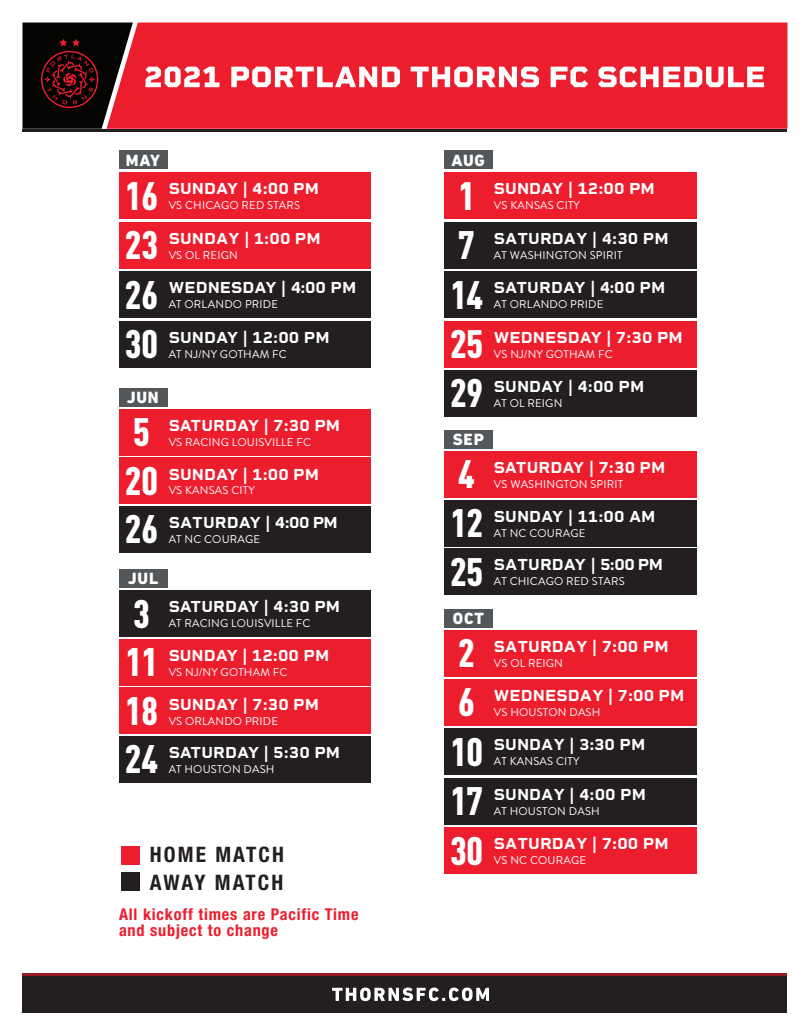
<style>
.page{position:relative;width:810px;height:1035px;background:#fff}
.page>*{position:absolute;margin:0;border:0;box-sizing:border-box;transform-origin:0 0}
.t1{font:900 condensed 39.25px "DINOT";color:#fff}
.t2{font:700 condensed 21.38px/27.5px "Helvetica Neue";letter-spacing:.1em;color:#231f20}
.t3{font:800 16.62px "DIN Next LT Pro";letter-spacing:.05em;color:#fff}
.t4{font:700 16.25px "Rigid Square";letter-spacing:.005em;color:#fff}
.t5{font:700 condensed 16.25px/16.2px "Helvetica Neue";letter-spacing:.05em;color:#ec1e2e}
.t6{font:11.25px "Brandon Grotesque";letter-spacing:.015em;color:#fff}
</style>
<div class="page">
<div style="left:133px;top:22px;width:655px;height:107px;background:#ec1e2e"></div>
<div style="left:22px;top:976px;width:766px;height:36px;background:#231f20"></div>
<svg style="left:332px;top:988px;width:157px;height:13px"></svg>
<hr style="left:22px;top:129px;width:766px;height:3px;background:#231f20">
<hr style="left:22px;top:973px;width:766px;height:3px;background:#971c1f">
<div style="left:119px;top:150px;width:48px;height:19px;background:#54575a"></div>
<div style="left:119px;top:172px;width:252px;height:47px;background:#ec1e2e"></div>
<div style="left:119px;top:409px;width:252px;height:47px;background:#ec1e2e"></div>
<div style="left:119px;top:590px;width:252px;height:47px;background:#231f20"></div>
<div style="left:119px;top:736px;width:252px;height:47px;background:#231f20"></div>
<div style="left:119px;top:458px;width:252px;height:46px;background:#ec1e2e"></div>
<div style="left:119px;top:639px;width:252px;height:47px;background:#ec1e2e"></div>
<div style="left:119px;top:688px;width:252px;height:46px;background:#ec1e2e"></div>
<div style="left:119px;top:569px;width:48px;height:19px;background:#54575a"></div>
<div style="left:444px;top:430px;width:48px;height:19px;background:#54575a"></div>
<div style="left:444px;top:609px;width:48px;height:19px;background:#54575a"></div>
<div style="left:444px;top:150px;width:48px;height:19px;background:#54575a"></div>
<div style="left:119px;top:388px;width:48px;height:19px;background:#54575a"></div>
<div style="left:122px;top:846px;width:18px;height:19px;background:#ec1e2e"></div>
<div style="left:122px;top:873px;width:18px;height:18px;background:#231f20"></div>
<div style="left:119px;top:222px;width:252px;height:47px;background:#ec1e2e"></div>
<div style="left:119px;top:271px;width:252px;height:47px;background:#231f20"></div>
<div style="left:119px;top:506px;width:252px;height:47px;background:#231f20"></div>
<div style="left:444px;top:451px;width:252px;height:47px;background:#ec1e2e"></div>
<div style="left:444px;top:500px;width:252px;height:47px;background:#231f20"></div>
<div style="left:444px;top:548px;width:252px;height:47px;background:#231f20"></div>
<div style="left:119px;top:321px;width:252px;height:47px;background:#231f20"></div>
<div style="left:444px;top:172px;width:252px;height:47px;background:#ec1e2e"></div>
<div style="left:444px;top:222px;width:252px;height:47px;background:#231f20"></div>
<div style="left:444px;top:271px;width:252px;height:47px;background:#231f20"></div>
<div style="left:444px;top:321px;width:252px;height:47px;background:#ec1e2e"></div>
<div style="left:444px;top:370px;width:252px;height:47px;background:#231f20"></div>
<div style="left:444px;top:630px;width:252px;height:46px;background:#ec1e2e"></div>
<div style="left:444px;top:679px;width:252px;height:47px;background:#ec1e2e"></div>
<div style="left:444px;top:728px;width:252px;height:47px;background:#231f20"></div>
<div style="left:444px;top:778px;width:252px;height:47px;background:#231f20"></div>
<div style="left:444px;top:827px;width:252px;height:47px;background:#ec1e2e"></div>
<svg style="left:146px;top:67px;width:73px;height:20px"></svg>
<svg style="left:231px;top:67px;width:169px;height:20px"></svg>
<svg style="left:411px;top:67px;width:128px;height:20px"></svg>
<svg style="left:551px;top:67px;width:37px;height:20px"></svg>
<svg style="left:598px;top:67px;width:166px;height:20px"></svg>
<svg style="left:23px;top:22px;width:110px;height:107px;background:#351315"></svg>
<p class="t3" style="left:126px;top:150px;width:36px">MAY</p>
<h1 class="t1" style="left:125px;top:171px;width:35px">16</h1>
<p class="t4" style="left:169px;top:179px;width:152px">SUNDAY | 4:00 PM</p>
<p class="t6" style="left:169px;top:198px;width:133px">VS CHICAGO RED STARS</p>
<h1 class="t1" style="left:125px;top:221px;width:35px">23</h1>
<p class="t4" style="left:169px;top:228px;width:154px">SUNDAY | 1:00 PM</p>
<p class="t6" style="left:169px;top:247px;width:71px">VS OL REIGN</p>
<h1 class="t1" style="left:125px;top:270px;width:35px">26</h1>
<p class="t4" style="left:169px;top:278px;width:189px">WEDNESDAY | 4:00 PM</p>
<p class="t6" style="left:169px;top:297px;width:111px">AT ORLANDO PRIDE</p>
<h1 class="t1" style="left:125px;top:320px;width:35px">30</h1>
<p class="t4" style="left:169px;top:327px;width:162px">SUNDAY | 12:00 PM</p>
<p class="t6" style="left:169px;top:346px;width:120px">AT NJ/NY GOTHAM FC</p>
<p class="t3" style="left:127px;top:388px;width:34px">JUN</p>
<h1 class="t1" style="left:133px;top:408px;width:18px">5</h1>
<p class="t4" style="left:169px;top:416px;width:173px">SATURDAY | 7:30 PM</p>
<p class="t6" style="left:169px;top:434px;width:144px">VS RACING LOUISVILLE FC</p>
<h1 class="t1" style="left:125px;top:456px;width:35px">20</h1>
<p class="t4" style="left:169px;top:464px;width:152px">SUNDAY | 1:00 PM</p>
<p class="t6" style="left:169px;top:483px;width:88px">VS KANSAS CITY</p>
<h1 class="t1" style="left:125px;top:505px;width:35px">26</h1>
<p class="t4" style="left:169px;top:513px;width:171px">SATURDAY | 4:00 PM</p>
<p class="t6" style="left:169px;top:531px;width:93px">AT NC COURAGE</p>
<p class="t3" style="left:128px;top:569px;width:32px">JUL</p>
<h1 class="t1" style="left:133px;top:589px;width:18px">3</h1>
<p class="t4" style="left:169px;top:597px;width:173px">SATURDAY | 4:30 PM</p>
<p class="t6" style="left:169px;top:616px;width:143px">AT RACING LOUISVILLE FC</p>
<h1 class="t1" style="left:125px;top:638px;width:34px">11</h1>
<p class="t4" style="left:169px;top:646px;width:162px">SUNDAY | 12:00 PM</p>
<p class="t6" style="left:169px;top:664px;width:120px">VS NJ/NY GOTHAM FC</p>
<h1 class="t1" style="left:125px;top:686px;width:35px">18</h1>
<p class="t4" style="left:169px;top:694px;width:152px">SUNDAY | 7:30 PM</p>
<p class="t6" style="left:169px;top:713px;width:111px">VS ORLANDO PRIDE</p>
<h1 class="t1" style="left:125px;top:735px;width:35px">24</h1>
<p class="t4" style="left:169px;top:743px;width:173px">SATURDAY | 5:30 PM</p>
<p class="t6" style="left:169px;top:762px;width:107px">AT HOUSTON DASH</p>
<h2 class="t2" style="left:150px;top:841px;width:136px">HOME MATCH<br>AWAY MATCH</h2>
<p class="t5" style="left:119px;top:906px;width:241px">All kickoff times are Pacific Time and subject to change</p>
<p class="t3" style="left:452px;top:150px;width:35px">AUG</p>
<h1 class="t1" style="left:458px;top:171px;width:18px">1</h1>
<p class="t4" style="left:494px;top:179px;width:162px">SUNDAY | 12:00 PM</p>
<p class="t6" style="left:494px;top:198px;width:88px">VS KANSAS CITY</p>
<h1 class="t1" style="left:458px;top:221px;width:18px">7</h1>
<p class="t4" style="left:494px;top:228px;width:176px">SATURDAY | 4:30 PM</p>
<p class="t6" style="left:494px;top:247px;width:130px">AT WASHINGTON SPIRIT</p>
<h1 class="t1" style="left:450px;top:270px;width:35px">14</h1>
<p class="t4" style="left:494px;top:278px;width:173px">SATURDAY | 4:00 PM</p>
<p class="t6" style="left:494px;top:297px;width:111px">AT ORLANDO PRIDE</p>
<h1 class="t1" style="left:450px;top:320px;width:35px">25</h1>
<p class="t4" style="left:494px;top:327px;width:190px">WEDNESDAY | 7:30 PM</p>
<p class="t6" style="left:494px;top:346px;width:120px">VS NJ/NY GOTHAM FC</p>
<h1 class="t1" style="left:450px;top:369px;width:35px">29</h1>
<p class="t4" style="left:494px;top:377px;width:152px">SUNDAY | 4:00 PM</p>
<p class="t6" style="left:494px;top:395px;width:70px">AT OL REIGN</p>
<p class="t3" style="left:453px;top:430px;width:33px">SEP</p>
<h1 class="t1" style="left:458px;top:450px;width:18px">4</h1>
<p class="t4" style="left:494px;top:458px;width:173px">SATURDAY | 7:30 PM</p>
<p class="t6" style="left:494px;top:476px;width:131px">VS WASHINGTON SPIRIT</p>
<h1 class="t1" style="left:450px;top:499px;width:35px">12</h1>
<p class="t4" style="left:494px;top:506px;width:163px">SUNDAY | 11:00 AM</p>
<p class="t6" style="left:494px;top:525px;width:93px">AT NC COURAGE</p>
<h1 class="t1" style="left:450px;top:547px;width:35px">25</h1>
<p class="t4" style="left:494px;top:555px;width:171px">SATURDAY | 5:00 PM</p>
<p class="t6" style="left:494px;top:574px;width:132px">AT CHICAGO RED STARS</p>
<p class="t3" style="left:453px;top:609px;width:32px">OCT</p>
<h1 class="t1" style="left:458px;top:628px;width:18px">2</h1>
<p class="t4" style="left:494px;top:636px;width:176px">SATURDAY | 7:00 PM</p>
<p class="t6" style="left:494px;top:655px;width:71px">VS OL REIGN</p>
<h1 class="t1" style="left:458px;top:678px;width:18px">6</h1>
<p class="t4" style="left:494px;top:686px;width:192px">WEDNESDAY | 7:00 PM</p>
<p class="t6" style="left:494px;top:704px;width:108px">VS HOUSTON DASH</p>
<h1 class="t1" style="left:450px;top:727px;width:35px">10</h1>
<p class="t4" style="left:494px;top:735px;width:153px">SUNDAY | 3:30 PM</p>
<p class="t6" style="left:494px;top:754px;width:87px">AT KANSAS CITY</p>
<h1 class="t1" style="left:450px;top:777px;width:35px">17</h1>
<p class="t4" style="left:494px;top:784px;width:154px">SUNDAY | 4:00 PM</p>
<p class="t6" style="left:494px;top:803px;width:107px">AT HOUSTON DASH</p>
<h1 class="t1" style="left:450px;top:826px;width:35px">30</h1>
<p class="t4" style="left:494px;top:834px;width:176px">SATURDAY | 7:00 PM</p>
<p class="t6" style="left:494px;top:853px;width:94px">VS NC COURAGE</p>
</div>
